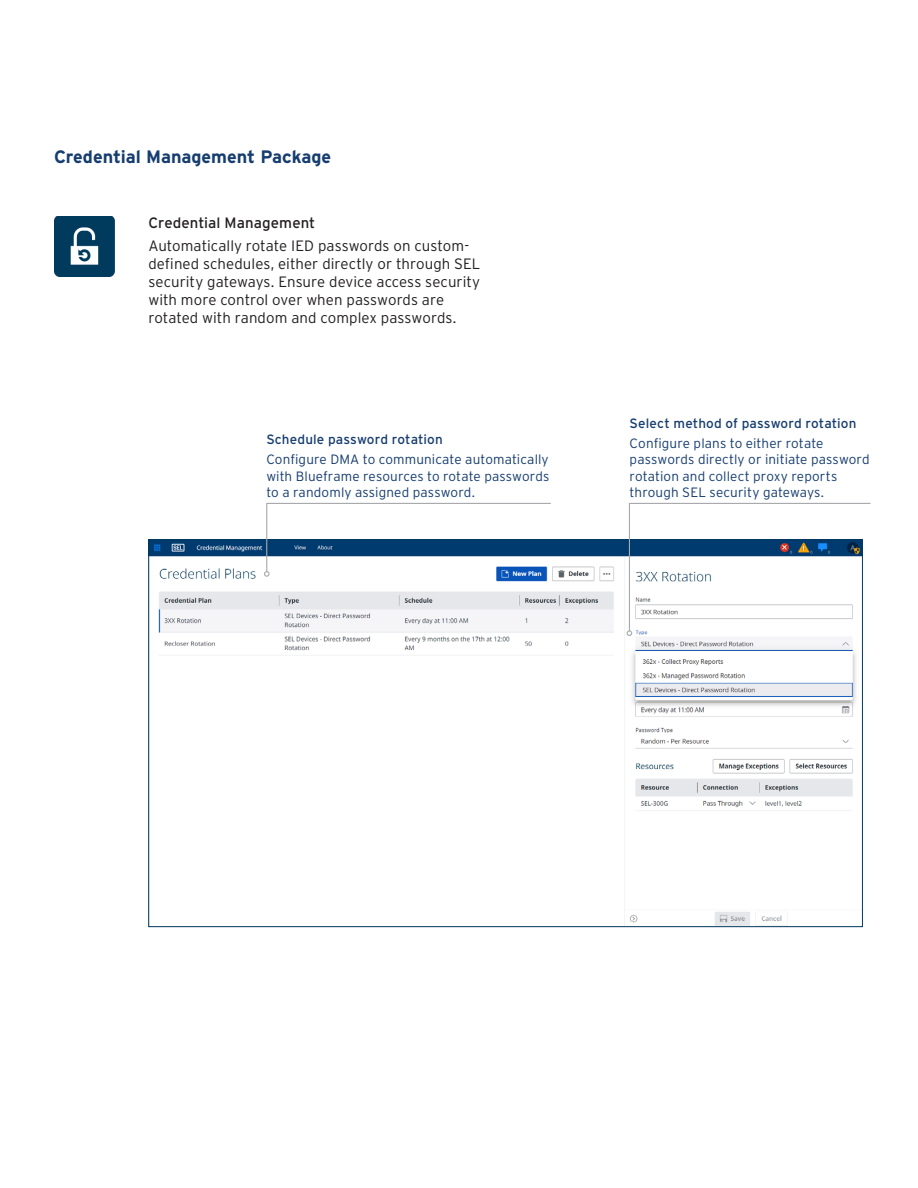
<style>
.page{position:relative;width:918px;height:1188px;background:#fff}
.page>*{position:absolute;margin:0;border:0;box-sizing:border-box;transform-origin:0 0}
.Subhead___h2{font:700 18px "Interstate";color:#163d6f}
.Body_Copy___p{font:300 15px/18px "Interstate Poly";color:#231f20}
.Body_Sub___h3{font:15px "Interstate Poly";letter-spacing:.005em;color:#231f20}
.Captions_Callouts{font:300 13.5px/16.2px "Interstate Poly";letter-spacing:.005em;color:#163d6f;text-align:justify}
.Captions_Callouts-2{font:13.5px "Interstate Poly";letter-spacing:.01em;color:#163d6f}
</style>
<div class="page">
<img style="left:54px;top:216px;width:60px;height:60px">
<img style="left:151px;top:542px;width:705px;height:383px">
<svg style="left:264px;top:502px;width:288px;height:75px"></svg>
<svg style="left:627px;top:502px;width:244px;height:134px"></svg>
<p class="Subhead___h2" style="left:54px;top:146px;width:279px">Credential Management Package</p>
<p class="Body_Sub___h3" style="left:148px;top:212px;width:168px">Credential Management</p>
<p class="Body_Copy___p" style="left:148px;top:235px;width:334px">Automatically rotate IED passwords on custom&shy;defined schedules, either directly or through SEL security gateways. Ensure device access security with more control over when passwords are rotated with random and complex passwords.</p>
<p class="Captions_Callouts-2" style="left:266px;top:430px;width:178px">Schedule password rotation</p>
<p class="Captions_Callouts" style="left:266px;top:451px;width:284px">Configure DMA to communicate automatically with Blueframe resources to rotate passwords to a randomly assigned password.</p>
<p class="Captions_Callouts-2" style="left:630px;top:413px;width:228px">Select method of password rotation</p>
<p class="Captions_Callouts" style="left:630px;top:435px;width:241px;text-align:left">Configure plans to either rotate passwords directly or initiate password rotation and collect proxy reports through SEL security gateways.</p>
</div>
